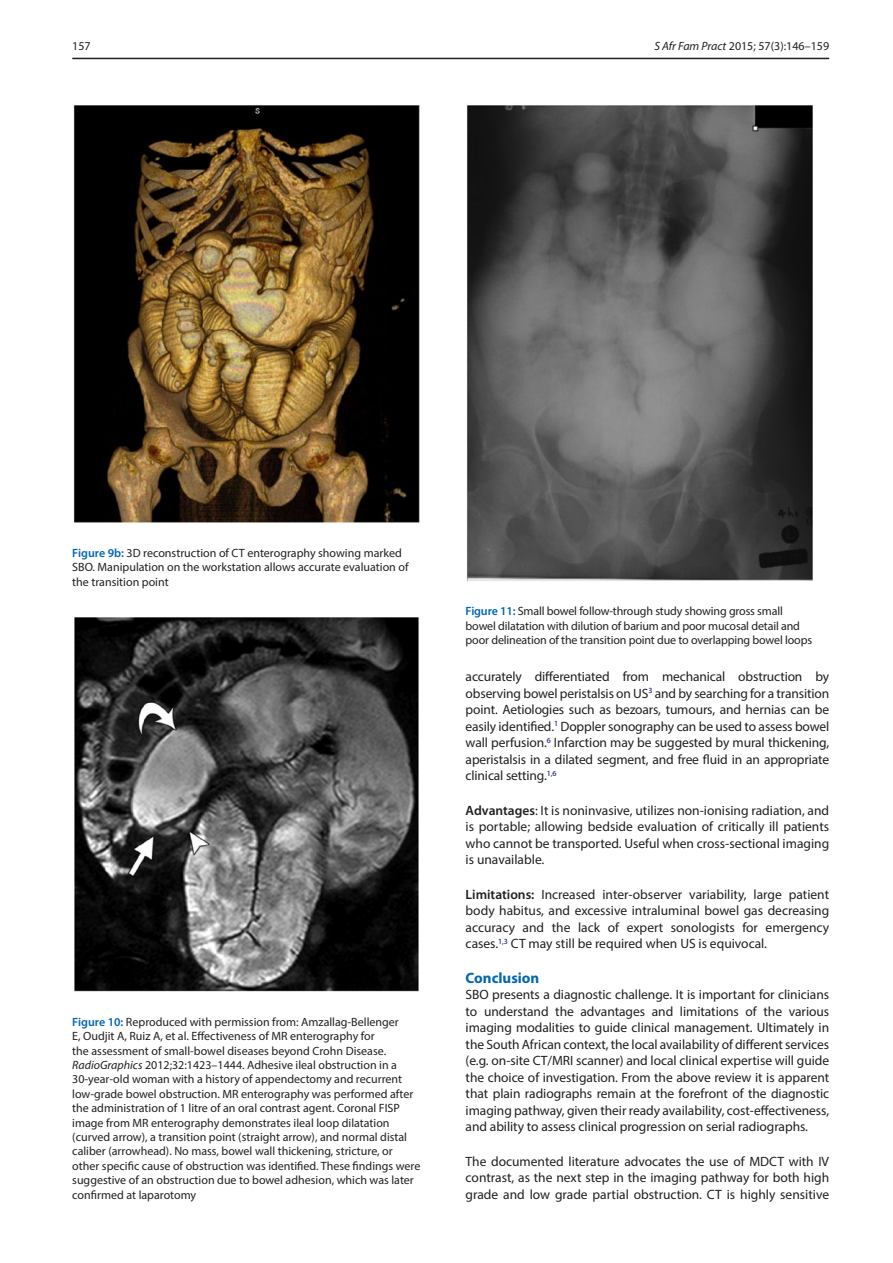
<style>
.page{position:relative;width:893px;height:1263px;background:#fff}
.page>*{position:absolute;margin:0;border:0;box-sizing:border-box;transform-origin:0 0}
.t1{font:700 15px "Myriad Pro";color:#0166b3}
.t2{font:13.5px/16.5px "Myriad Pro";color:#231f20;text-align:justify}
.t3{font:12px/14.4px "Myriad Pro";color:#231f20}
.s1{font-style:italic}
.s2{font-weight:600;color:#0166b3}
.s3{font-weight:600}
</style>
<div class="page">
<hr style="left:72px;top:58px;width:757px;height:1px;background:#231f20">
<img style="left:74px;top:617px;width:345px;height:375px">
<img style="left:73px;top:105px;width:347px;height:419px">
<img style="left:466px;top:105px;width:347px;height:477px">
<p class="t3" style="left:72px;top:39px;width:20px">157</p>
<p class="t3" style="left:654px;top:39px;width:176px"><span class="s1">S Afr Fam Pract</span> 2015; 57(3):146–159</p>
<p class="t3" style="left:72px;top:545px;width:338px"><span class="s2">Figure 9b:</span> 3D reconstruction of CT enterography showing marked<br>SBO. Manipulation on the workstation allows accurate evaluation of the transition point</p>
<p class="t3" style="left:72px;top:1014px;width:350px"><span class="s2">Figure 10:</span> Reproduced with permission from: Amzallag-Bellenger<br>E, Oudjit A, Ruiz A, et al. Effectiveness of MR enterography for<br>the assessment of small-bowel diseases beyond Crohn Disease.<br><span class="s1">RadioGraphics</span> 2012;32:1423–1444. Adhesive ileal obstruction in a 30-year-old woman with a history of appendectomy and recurrent low-grade bowel obstruction. MR enterography was performed after the administration of 1 litre of an oral contrast agent. Coronal FISP image from MR enterography demonstrates ileal loop dilatation (curved arrow), a transition point (straight arrow), and normal distal caliber (arrowhead). No mass, bowel wall thickening, stricture, or other specific cause of obstruction was identified. These findings were suggestive of an obstruction due to bowel adhesion, which was later confirmed at laparotomy</p>
<p class="t3" style="left:466px;top:604px;width:348px"><span class="s2">Figure 11:</span> Small bowel follow-through study showing gross small bowel dilatation with dilution of barium and poor mucosal detail and poor delineation of the transition point due to overlapping bowel loops</p>
<p class="t2" style="left:466px;top:668px;width:365px">accurately differentiated from mechanical obstruction by observing bowel peristalsis on US<sup>3</sup> and by searching for a transition point. Aetiologies such as bezoars, tumours, and hernias can be easily identified.<sup>1</sup> Doppler sonography can be used to assess bowel wall perfusion.<sup>6</sup> Infarction may be suggested by mural thickening, aperistalsis in a dilated segment, and free fluid in an appropriate clinical setting.<sup>1</sup><sup>,</sup><sup>6</sup></p>
<p class="t2" style="left:466px;top:802px;width:365px"><span class="s3">Advantages</span>: It is noninvasive, utilizes non-ionising radiation, and is portable; allowing bedside evaluation of critically ill patients who cannot be transported. Useful when cross-sectional imaging is unavailable.</p>
<p class="t2" style="left:466px;top:885px;width:365px"><span class="s3">Limitations:</span> Increased inter-observer variability, large patient body habitus, and excessive intraluminal bowel gas decreasing accuracy and the lack of expert sonologists for emergency cases.<sup>1</sup><sup>,</sup><sup>3</sup> CT may still be required when US is equivocal.</p>
<p class="t1" style="left:466px;top:968px;width:75px">Conclusion</p>
<p class="t2" style="left:466px;top:986px;width:365px">SBO presents a diagnostic challenge. It is important for clinicians to understand the advantages and limitations of the various imaging modalities to guide clinical management. Ultimately in the South African context, the local availability of different services (e.g. on-site CT/MRI scanner) and local clinical expertise will guide the choice of investigation. From the above review it is apparent that plain radiographs remain at the forefront of the diagnostic imaging pathway, given their ready availability, cost-effectiveness, and ability to assess clinical progression on serial radiographs.</p>
<p class="t2" style="left:466px;top:1152px;width:365px">The documented literature advocates the use of MDCT with IV contrast, as the next step in the imaging pathway for both high grade and low grade partial obstruction. CT is highly sensitive</p>
</div>
